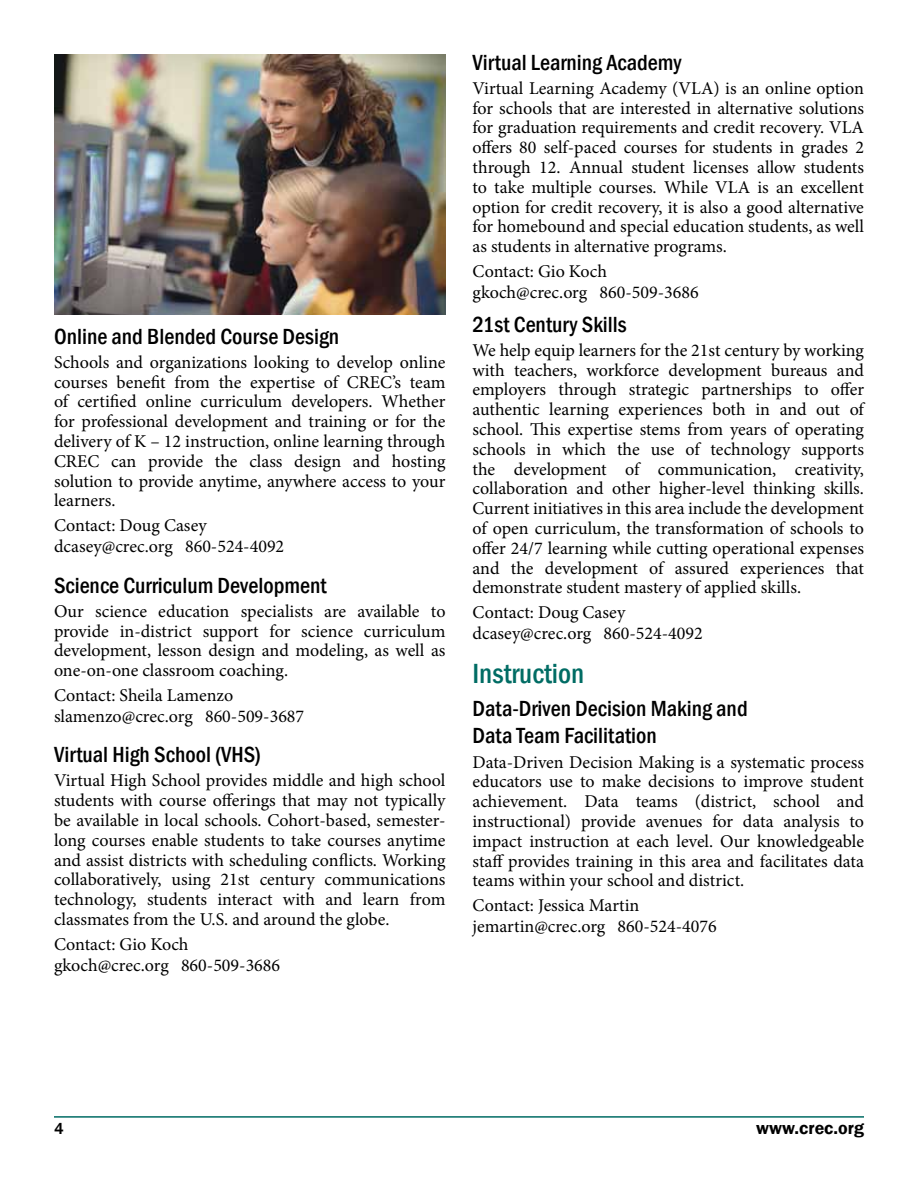
<style>
.page{position:relative;width:918px;height:1188px;background:#fff}
.page>*{position:absolute;margin:0;border:0;box-sizing:border-box;transform-origin:0 0}
.t1{font:500 condensed 28.5px "Franklin Gothic";color:#006c64}
.t2{font:500 condensed 22.5px/27px "Franklin Gothic";color:#000}
.t3{font:18px/19.8px "Minion Pro";color:#000;text-align:justify}
.t4{font:600 18px "Franklin Gothic";color:#000}
.t5{font:500 16.5px "Franklin Gothic";color:#000}
</style>
<div class="page">
<hr style="left:54px;top:1116px;width:810px;height:2px;background:#006c64">
<img style="left:54px;top:54px;width:391px;height:260px">
<p class="t2" style="left:54px;top:322px;width:287px">Online and Blended Course Design</p>
<p class="t3" style="left:54px;top:352px;width:393px">Schools and organizations looking to develop online courses benefit from the expertise of CREC’s team of certified online curriculum developers. Whether for professional development and training or for the delivery of K – 12 instruction, online learning through CREC can provide the class design and hosting solution to provide anytime, anywhere access to your learners.</p>
<p class="t3" style="left:54px;top:515px;width:232px;line-height:20.7px">Contact: Doug Casey dcasey@crec.org 860-524-4092</p>
<p class="t2" style="left:54px;top:571px;width:274px">Science Curriculum Development</p>
<p class="t3" style="left:54px;top:601px;width:393px">Our science education specialists are available to provide in-district support for science curriculum development, lesson design and modeling, as well as one-on-one classroom coaching.</p>
<p class="t3" style="left:54px;top:685px;width:252px;line-height:20.7px">Contact: Sheila Lamenzo slamenzo@crec.org 860-509-3687</p>
<p class="t2" style="left:54px;top:741px;width:208px">Virtual High School (VHS)</p>
<p class="t3" style="left:54px;top:771px;width:393px">Virtual High School provides middle and high school students with course offerings that may not typically be available in local schools. Cohort-based, semester&shy;long courses enable students to take courses anytime and assist districts with scheduling conflicts. Working collaboratively, using 21st century communications technology, students interact with and learn from classmates from the U.S. and around the globe.</p>
<p class="t3" style="left:54px;top:934px;width:228px;line-height:20.7px">Contact: Gio Koch gkoch@crec.org 860-509-3686</p>
<p class="t2" style="left:472px;top:49px;width:210px">Virtual Learning Academy</p>
<p class="t3" style="left:472px;top:78px;width:393px">Virtual Learning Academy (VLA) is an online option for schools that are interested in alternative solutions for graduation requirements and credit recovery. VLA offers 80 self-paced courses for students in grades 2 through 12. Annual student licenses allow students to take multiple courses. While VLA is an excellent option for credit recovery, it is also a good alternative for homebound and special education students, as well as students in alternative programs.</p>
<p class="t3" style="left:472px;top:261px;width:228px;line-height:20.7px">Contact: Gio Koch gkoch@crec.org 860-509-3686</p>
<p class="t2" style="left:472px;top:311px;width:156px">21st Century Skills</p>
<p class="t3" style="left:472px;top:340px;width:393px">We help equip learners for the 21st century by working with teachers, workforce development bureaus and employers through strategic partnerships to offer authentic learning experiences both in and out of school. This expertise stems from years of operating schools in which the use of technology supports the development of communication, creativity, collaboration and other higher-level thinking skills.<br>Current initiatives in this area include the development of open curriculum, the transformation of schools to offer 24/7 learning while cutting operational expenses and the development of assured experiences that demonstrate student mastery of applied skills.</p>
<p class="t3" style="left:472px;top:602px;width:232px;line-height:20.7px">Contact: Doug Casey dcasey@crec.org 860-524-4092</p>
<h1 class="t1" style="left:472px;top:654px;width:113px">Instruction</h1>
<p class="t2" style="left:472px;top:695px;width:277px">Data-Driven Decision Making and<br>Data Team Facilitation</p>
<p class="t3" style="left:472px;top:752px;width:393px">Data-Driven Decision Making is a systematic process educators use to make decisions to improve student achievement. Data teams (district, school and instructional) provide avenues for data analysis to impact instruction at each level. Our knowledgeable staff provides training in this area and facilitates data teams within your school and district.</p>
<p class="t3" style="left:472px;top:895px;width:246px;line-height:20.7px">Contact: Jessica Martin jemartin@crec.org 860-524-4076</p>
<p class="t5" style="left:54px;top:1118px;width:11px">4</p>
<p class="t4" style="left:756px;top:1117px;width:109px">www.crec.org</p>
</div>
